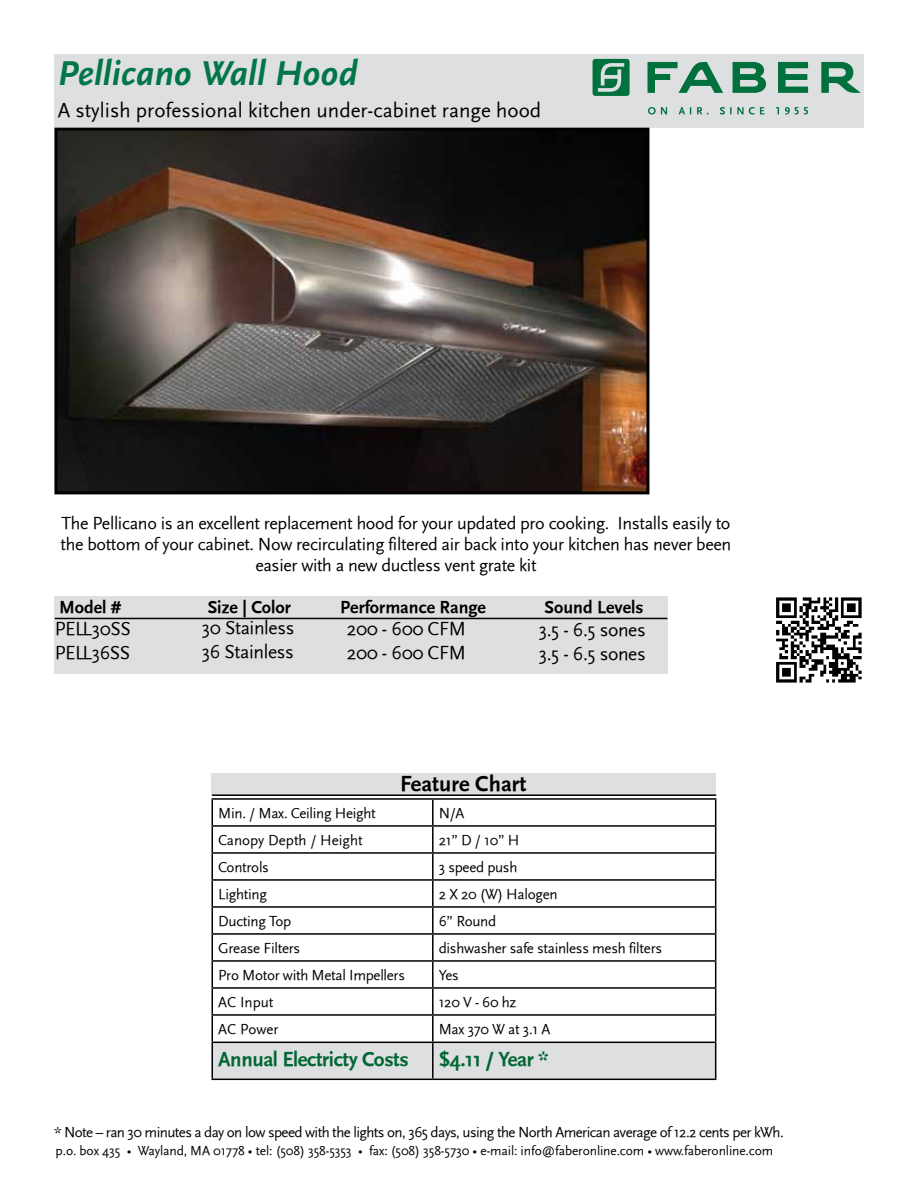
<style>
.page{position:relative;width:918px;height:1188px;background:#fff}
.page>*{position:absolute;margin:0;border:0;box-sizing:border-box;transform-origin:0 0}
.t1{font:italic 700 36px "Scala Sans";color:#017649}
.t2{font:700 22.5px "Scala Sans";color:#000}
.t3{font:21px "Scala Sans";color:#000}
.t4{font:700 21px "Scala Sans";letter-spacing:-.02em;color:#063}
.t5{font:19.5px/24px "Scala Sans";letter-spacing:-.02em;color:#000}
.t6{font:18px/21px "Scala Sans";letter-spacing:-.02em;color:#000;text-align:center}
.t7{font:700 18px "Scala Sans";color:#000}
.t8{font:15px "Scala Sans";letter-spacing:-.02em;color:#000}
.t9{font:15px "Scala Sans";letter-spacing:-.04em;color:#000}
.t10{font:15px "Scala Sans";color:#000}
.t11{font:13.5px "Scala Sans";letter-spacing:-.01em;color:#000}
</style>
<div class="page">
<div style="left:55px;top:596px;width:613px;height:78px;background:#dedfe0"></div>
<div style="left:54px;top:54px;width:810px;height:74px;background:#dedfe0"></div>
<img style="left:776px;top:597px;width:86px;height:86px">
<img style="left:58px;top:132px;width:587px;height:358px">
<div style="left:54px;top:128px;width:595px;height:366px;border:3px solid #000"></div>
<hr style="left:55px;top:618px;width:612px;height:1px;background:#000">
<hr style="left:212px;top:798px;width:221px;height:2px;background:#000">
<hr style="left:433px;top:798px;width:283px;height:2px;background:#000">
<svg style="left:212px;top:800px;width:504px;height:279px"></svg>
<hr style="left:212px;top:1042px;width:221px;height:1px;background:#000">
<hr style="left:212px;top:1043px;width:1px;height:36px;background:#000">
<hr style="left:433px;top:1042px;width:283px;height:1px;background:#000">
<hr style="left:432px;top:1043px;width:2px;height:36px;background:#000">
<hr style="left:715px;top:1043px;width:1px;height:36px;background:#000">
<hr style="left:212px;top:1079px;width:221px;height:1px;background:#000">
<hr style="left:433px;top:1079px;width:283px;height:1px;background:#000">
<div style="left:212px;top:774px;width:504px;height:22px;background:#dedfe0"></div>
<hr style="left:212px;top:794px;width:504px;height:2px;background:#000">
<svg style="left:733px;top:62px;width:33px;height:31px"></svg>
<svg style="left:778px;top:62px;width:30px;height:31px"></svg>
<svg style="left:821px;top:62px;width:40px;height:31px"></svg>
<svg style="left:648px;top:62px;width:75px;height:31px"></svg>
<svg style="left:593px;top:59px;width:37px;height:37px"></svg>
<svg style="left:648px;top:107px;width:160px;height:8px"></svg>
<h1 class="t1" style="left:58px;top:54px;width:301px">Pellicano Wall Hood</h1>
<h3 class="t3" style="left:58px;top:98px;width:485px">A stylish professional kitchen under-cabinet range hood</h3>
<p class="t6" style="left:61px;top:513px;width:672px">The Pellicano is an excellent replacement hood for your updated pro cooking. Installs easily to the bottom of your cabinet. Now recirculating filtered air back into your kitchen has never been easier with a new ductless vent grate kit</p>
<p class="t7" style="left:59px;top:597px;width:63px">Model #</p>
<p class="t7" style="left:208px;top:597px;width:85px">Size | Color</p>
<p class="t7" style="left:340px;top:597px;width:147px">Performance Range</p>
<p class="t7" style="left:545px;top:597px;width:101px">Sound Levels</p>
<h3 class="t5" style="left:202px;top:616px;width:94px">30 Stainless<br>36 Stainless</h3>
<h3 class="t5" style="left:347px;top:617px;width:121px">200 - 600 CFM<br>200 - 600 CFM</h3>
<h3 class="t5" style="left:539px;top:618px;width:109px">3.5 - 6.5 sones<br>3.5 - 6.5 sones</h3>
<h3 class="t5" style="left:55px;top:617px;width:78px">PELL30SS<br>PELL36SS</h3>
<h2 class="t2" style="left:400px;top:772px;width:128px">Feature Chart</h2>
<p class="t8" style="left:218px;top:805px;width:159px">Min. / Max. Ceiling Height</p>
<p class="t8" style="left:439px;top:805px;width:27px">N/A</p>
<p class="t10" style="left:218px;top:832px;width:146px">Canopy Depth / Height</p>
<p class="t8" style="left:439px;top:832px;width:82px">21” D / 10” H</p>
<p class="t8" style="left:218px;top:859px;width:52px">Controls</p>
<p class="t8" style="left:439px;top:859px;width:80px">3 speed push</p>
<p class="t8" style="left:218px;top:886px;width:50px">Lighting</p>
<p class="t8" style="left:439px;top:886px;width:120px">2 X 20 (W) Halogen</p>
<p class="t8" style="left:218px;top:913px;width:75px">Ducting Top</p>
<p class="t8" style="left:439px;top:913px;width:59px">6” Round</p>
<p class="t8" style="left:218px;top:940px;width:83px">Grease Filters</p>
<p class="t8" style="left:439px;top:940px;width:225px">dishwasher safe stainless mesh filters</p>
<p class="t8" style="left:218px;top:967px;width:188px">Pro Motor with Metal Impellers</p>
<p class="t8" style="left:439px;top:967px;width:22px">Yes</p>
<p class="t8" style="left:218px;top:994px;width:57px">AC Input</p>
<p class="t8" style="left:439px;top:994px;width:79px">120 V - 60 hz</p>
<p class="t8" style="left:218px;top:1021px;width:62px">AC Power</p>
<p class="t8" style="left:439px;top:1021px;width:113px">Max 370 W at 3.1 A</p>
<h3 class="t4" style="left:218px;top:1048px;width:192px">Annual Electricty Costs</h3>
<h3 class="t4" style="left:439px;top:1048px;width:112px">$4.11 / Year *</h3>
<p class="t9" style="left:54px;top:1124px;width:731px">* Note – ran 30 minutes a day on low speed with the lights on, 365 days, using the North American average of 12.2 cents per kWh.</p>
<p class="t11" style="left:56px;top:1143px;width:719px">p.o. box 435 • Wayland, MA 01778 • tel: (508) 358-5353 • fax: (508) 358-5730 • e-mail: info@faberonline.com • www.faberonline.com</p>
</div>
